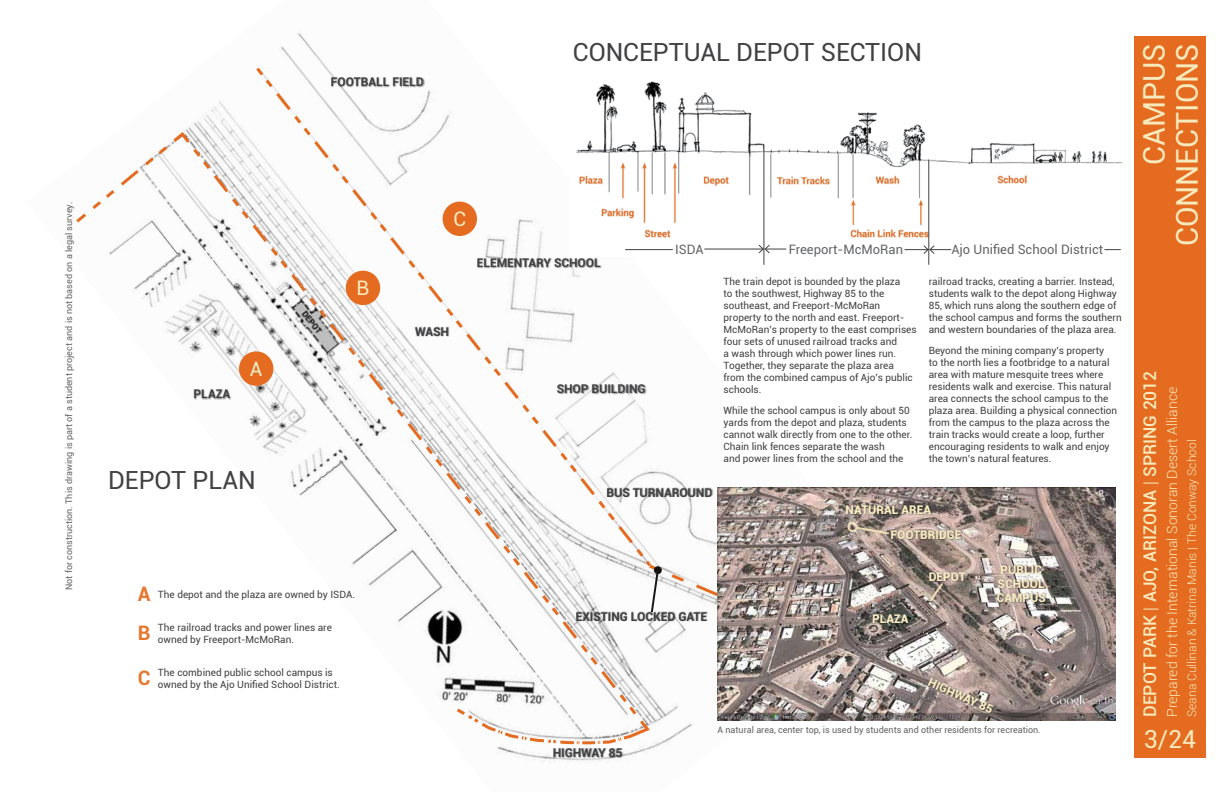
<style>
.page{position:relative;width:1224px;height:792px;background:#fff}
.page>*{position:absolute;margin:0;border:0;box-sizing:border-box;transform-origin:0 0}
.t1{font:30px/33px "Roboto";color:#f7eabc;text-align:right}
.t2{font:25px "Roboto";color:#414042}
.t3{font:25px "Roboto";color:#f7eabc}
.t4{font:20px "Roboto";color:#f8ecc3}
.t5{font:700 20px "Roboto";color:#e7782f}
.t6{font:500 17.5px "Roboto";color:#f7eabc}
.t7{font:300 14px "Roboto";color:#f7eabc}
.t8{font:13px "Roboto";color:#636466}
.t9{font:700 12px "Roboto";color:#414042}
.t10{font:900 12px/14px "Roboto";color:#f8ecc3}
.t11{font:300 12px "Roboto";color:#f7eabc}
.t12{font:10px/12px "Roboto";color:#414042}
.t13{font:9px "Roboto";color:#636466}
.s1{font-weight:700;font-size:20px;color:#e7782f}
.s2{font-weight:300}
</style>
<div class="page">
<svg style="left:256px;top:64px;width:398px;height:498px"></svg>
<div style="left:1134px;top:36px;width:72px;height:721px;background:#e46b1f"></div>
<img style="left:569px;top:78px;width:553px;height:179px">
<svg style="left:76px;top:130px;width:576px;height:615px"></svg>
<div style="left:239px;top:351px;width:34px;height:35px;background:#e46b1f;border-radius:50%"></div>
<div style="left:443px;top:202px;width:34px;height:34px;background:#e46b1f;border-radius:50%"></div>
<div style="left:346px;top:271px;width:34px;height:34px;background:#e46b1f;border-radius:50%"></div>
<img style="left:718px;top:488px;width:398px;height:233px">
<div style="left:890px;top:530px;width:73px;height:10px;background:#000;opacity:.5"></div>
<div style="left:929px;top:572px;width:38px;height:10px;background:#000;opacity:.5"></div>
<div style="left:927px;top:677px;width:69px;height:38px;background:#000;opacity:.5"></div>
<div style="left:845px;top:504px;width:88px;height:11px;background:#000;opacity:.5"></div>
<div style="left:996px;top:564px;width:51px;height:39px;background:#000;opacity:.5"></div>
<div style="left:872px;top:613px;width:38px;height:11px;background:#000;opacity:.5"></div>
<div style="left:194px;top:389px;width:38px;height:11px;background:#000;opacity:.5"></div>
<hr style="left:763px;top:152px;width:1px;height:112px;background:#414042">
<hr style="left:928px;top:160px;width:1px;height:104px;background:#414042">
<hr style="left:705px;top:249px;width:58px;height:1px;background:#414042">
<svg style="left:905px;top:244px;width:46px;height:11px"></svg>
<svg style="left:758px;top:244px;width:28px;height:10px"></svg>
<hr style="left:625px;top:249px;width:48px;height:1px;background:#414042">
<svg style="left:1105px;top:249px;width:16px;height:1px"></svg>
<div style="left:331px;top:77px;width:94px;height:11px;background:#000;opacity:.5"></div>
<div style="left:477px;top:258px;width:125px;height:11px;background:#000;opacity:.5"></div>
<div style="left:557px;top:384px;width:90px;height:11px;background:#000;opacity:.5"></div>
<div style="left:576px;top:611px;width:132px;height:11px;background:#000;opacity:.5"></div>
<div style="left:607px;top:488px;width:107px;height:10px;background:#000;opacity:.5"></div>
<svg style="left:646px;top:562px;width:112px;height:52px"></svg>
<svg style="left:654px;top:566px;width:8px;height:8px"></svg>
<div style="left:415px;top:326px;width:35px;height:11px;background:#000;opacity:.5"></div>
<div style="left:553px;top:748px;width:71px;height:11px;background:#000;opacity:.5"></div>
<svg style="left:854px;top:525px;width:36px;height:10px"></svg>
<div style="left:848px;top:522px;width:10px;height:10px;border:2px solid #f7eabc;border-radius:50%"></div>
<svg style="left:928px;top:582px;width:17px;height:21px"></svg>
<p class="t13" style="left:62px;top:590px;width:389px;rotate:-90deg">Not for construction. This drawing is part of a student project and is not based on a legal survey.</p>
<p class="t9" style="left:331px;top:73px;width:94px">FOOTBALL FIELD</p>
<h2 class="t2" style="left:573px;top:35px;width:17px">conc</h2>
<h2 class="t2" style="left:639px;top:35px;width:144px">eptual depot</h2>
<h2 class="t2" style="left:821px;top:35px;width:84px">section</h2>
<p class="t9" style="left:194px;top:386px;width:37px">PLAZA</p>
<h3 class="t4" style="left:250px;top:355px;width:14px">A</h3>
<h2 class="t2" style="left:108px;top:463px;width:47px">Depot</h2>
<h2 class="t2" style="left:192px;top:463px;width:16px">plan</h2>
<h3 class="t4" style="left:357px;top:274px;width:14px">B</h3>
<p class="t12" style="left:138px;top:588px;width:219px"><span class="s1">A</span> The depot and the plaza are owned by I SDA.</p>
<h3 class="t5" style="left:138px;top:619px;width:14px">B</h3>
<p class="t12" style="left:158px;top:621px;width:175px">The railroad tracks and power lines are owned by Freeport-McMoRan.</p>
<h3 class="t5" style="left:138px;top:664px;width:14px">C</h3>
<p class="t12" style="left:158px;top:666px;width:183px">The combined public school campus is owned by the Ajo Unified School District.</p>
<h3 class="t4" style="left:453px;top:205px;width:14px">C</h3>
<p class="t9" style="left:415px;top:323px;width:19px">WASH</p>
<p class="t9" style="left:477px;top:254px;width:124px">ELEMENTARY SCHOOL</p>
<p class="t9" style="left:557px;top:380px;width:90px">SHOP BUILDING</p>
<h3 class="t8" style="left:675px;top:240px;width:30px">ISDA</h3>
<h3 class="t8" style="left:789px;top:240px;width:116px">Freeport-McMoRan</h3>
<h3 class="t8" style="left:951px;top:240px;width:153px">Ajo Unified School District</h3>
<p class="t12" style="left:724px;top:275px;width:195px">The train depot is bounded by the plaza<br>to the southwest, Highway 85 to the southeast, and Freeport-McMoRan property to the north and east. Freeport-McMoRan’s property to the east comprises four sets of unused railroad tracks and<br>a wash through which power lines run.<br>Together, they separate the plaza area from the combined campus of Ajo’s public schools.</p>
<p class="t12" style="left:724px;top:404px;width:190px">While the school campus is only about 50 yards from the depot and plaza, students cannot walk directly from one to the other.<br>Chain link fences separate the wash<br>and power lines from the school and the</p>
<p class="t12" style="left:929px;top:275px;width:194px">railroad tracks, creating a barrier. I nstead, students walk to the depot along Highway 85, which runs along the southern edge of the school campus and forms the southern and western boundaries of the plaza area.</p>
<p class="t12" style="left:929px;top:344px;width:190px">Beyond the mining company’s property<br>to the north lies a footbridge to a natural area with mature mesquite trees where residents walk and exercise. This natural area connects the school campus to the plaza area. Building a physical connection from the campus to the plaza across the train tracks would create a loop, further encouraging residents to walk and enjoy the town’s natural features.</p>
<p class="t9" style="left:606px;top:484px;width:43px">BUS TURNAROUND</p>
<p class="t9" style="left:576px;top:608px;width:133px">EXISTING LOCKED GATE</p>
<p class="t10" style="left:846px;top:502px;width:87px">NATURAL AREA</p>
<p class="t10" style="left:890px;top:527px;width:73px">FOOTBRIDGE</p>
<p class="t10" style="left:929px;top:569px;width:39px">DEPOT</p>
<p class="t10" style="left:872px;top:611px;width:38px">PLAZA</p>
<p class="t10" style="left:997px;top:562px;width:50px;text-indent:4px">PUBLIC<br>SCHOOL<br>CAMP</p>
<p class="t10" style="left:1030px;top:590px;width:17px">US</p>
<p class="t9" style="left:553px;top:744px;width:71px">HIGHWAY 85</p>
<p class="t10" style="left:932px;top:675px;width:71px;rotate:24deg">HIG HWAY 85</p>
<p class="t13" style="left:718px;top:724px;width:325px">A natural area, center top, is used by students and other residents for recreation.</p>
<h1 class="t1" style="left:1136px;top:246px;width:205px;rotate:-90deg">CAMPUS<br>CONNECTIONS</h1>
<h3 class="t6" style="left:1137px;top:717px;width:348px;rotate:-90deg">DEPOT PARK <span class="s2">|</span> AJO, ARIZONA <span class="s2">|</span> SPRING 2012</h3>
<h3 class="t7" style="left:1162px;top:717px;width:331px;rotate:-90deg">Prepared for the International Sonoran Desert Alliance</h3>
<p class="t11" style="left:1183px;top:717px;width:279px;rotate:-90deg">Seana Cullinan &amp; Katrina Manis | The Conway School</p>
<h2 class="t3" style="left:1144px;top:721px;width:54px">3/24</h2>
</div>
